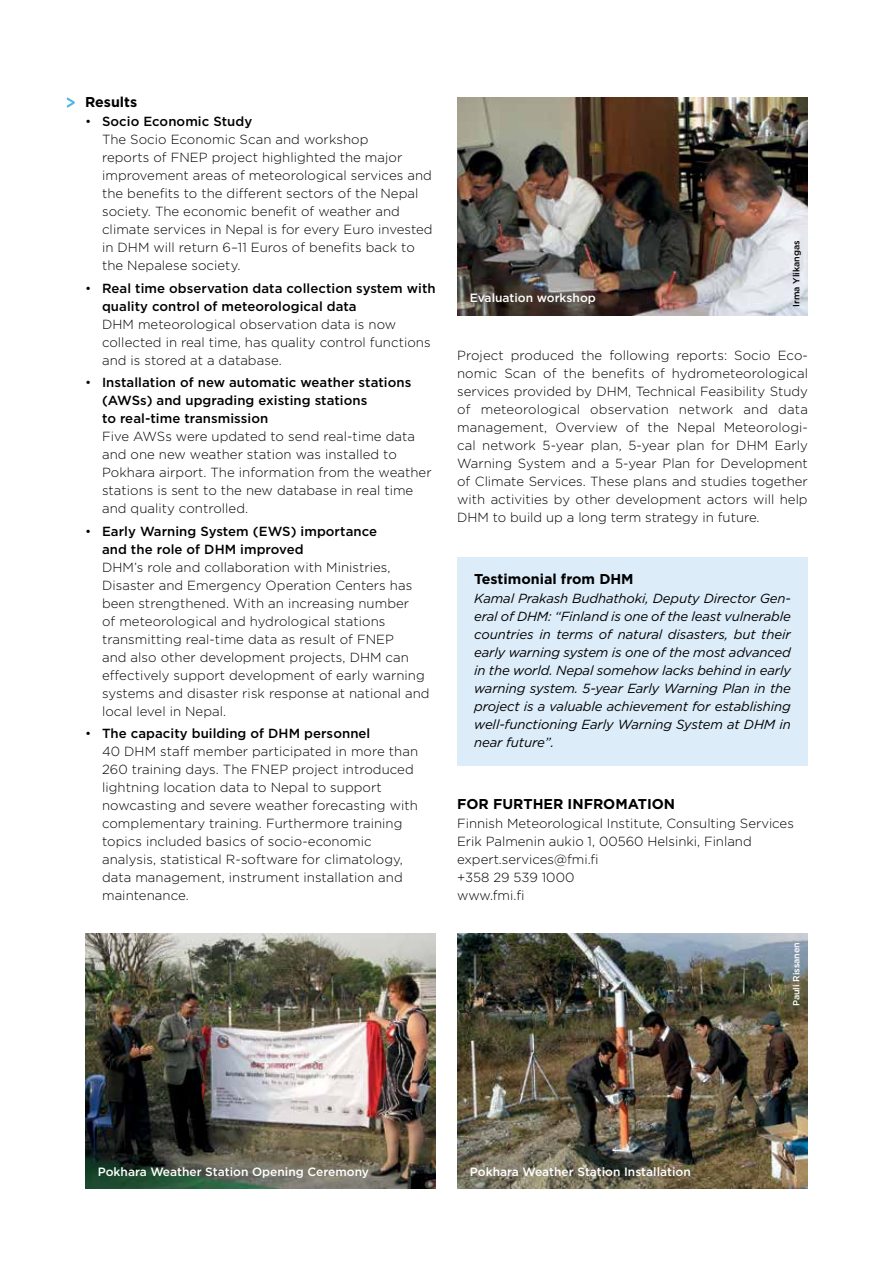
<style>
.page{position:relative;width:893px;height:1263px;background:#fff}
.page>*{position:absolute;margin:0;border:0;box-sizing:border-box;transform-origin:0 0}
.t1{font:700 14.25px "Gotham";color:#000}
.t2{font:300 13.2px/18px "Gotham";letter-spacing:.005em;color:#000}
.t3{font:italic 13.2px/18px "Gotham";letter-spacing:-.01em;color:#000;text-align:justify}
.t4{font:500 13.2px/18px "Gotham";letter-spacing:.005em;color:#000}
.t5{font:500 12px "Gotham";color:#fff}
.t6{font:500 9px "Gotham";color:#fff}
.t7{font:500 9px "Gotham";color:#000}
.s1{font-weight:500}
.s2{font-weight:300}
</style>
<div class="page">
<svg style="left:67px;top:98px;width:8px;height:10px"></svg>
<img style="left:457px;top:933px;width:351px;height:256px">
<img style="left:85px;top:933px;width:351px;height:255px">
<img style="left:457px;top:97px;width:351px;height:218px">
<div style="left:457px;top:557px;width:351px;height:208px;background:#dcecf9"></div>
<p class="t1" style="left:85px;top:93px;width:54px">Results</p>
<p class="t2" style="left:102px;top:112px;width:332px;text-indent:-17px">• <span class="s1">Socio Economic Study<br></span>The Socio Economic Scan and workshop<br>reports of FNEP project highlighted the major improvement areas of meteorological services and the benefits to the different sectors of the Nepal society. The economic benefit of weather and climate services in Nepal is for every Euro invested in DHM will return 6–11 Euros of benefits back to the Nepalese society.</p>
<p class="t4" style="left:102px;top:279px;width:335px;text-indent:-17px"><span class="s2">•</span> Real time observation data collection system with quality control of meteorological data</p>
<p class="t2" style="left:102px;top:314px;width:330px">DHM meteorological observation data is now collected in real time, has quality control functions and is stored at a database.</p>
<p class="t4" style="left:102px;top:373px;width:311px;text-indent:-17px"><span class="s2">•</span> I nstallation of new automatic weather stations (AWSs) and upgrading existing stations<br>to real-time transmission</p>
<p class="t2" style="left:102px;top:427px;width:331px">Five AWSs were updated to send real-time data and one new weather station was installed to Pokhara airport. The information from the weather stations is sent to the new database in real time and quality controlled.</p>
<p class="t4" style="left:102px;top:522px;width:277px;text-indent:-17px"><span class="s2">•</span> Early Warning System (EWS) importance and the role of DHM improved</p>
<p class="t2" style="left:102px;top:557px;width:329px">DHM’s role and collaboration with Ministries, Disaster and Emergency Operation Centers has been strengthened. With an increasing number<br>of meteorological and hydrological stations transmitting real-time data as result of FNEP<br>and also other development projects, DHM can effectively support development of early warning systems and disaster risk response at national and local level in Nepal.</p>
<p class="t2" style="left:102px;top:724px;width:318px;text-indent:-17px">• <span class="s1">The capacity building of DHM personnel<br></span>40 DHM staff member participated in more than 260 training days. The FNEP project introduced lightning location data to Nepal to support nowcasting and severe weather forecasting with complementary training. Furthermore training topics included basics of socio-economic analysis, statistical R-software for climatology, data management, instrument installation and maintenance.</p>
<p class="t5" style="left:470px;top:290px;width:128px">Evaluation workshop</p>
<p class="t7" style="left:790px;top:307px;width:68px;rotate:-90deg">I rma Ylikangas</p>
<p class="t2" style="left:457px;top:346px;width:352px;text-align:justify">Project produced the following reports: Socio Eco&shy;nomic Scan of the benefits of hydrometeorological services provided by DHM, Technical Feasibility Study of meteorological observation network and data management, Overview of the Nepal Meteorologi&shy;cal network 5-year plan, 5-year plan for DHM Early Warning System and a 5-year Plan for Development of Climate Services. These plans and studies together with activities by other development actors will help DHM to build up a long term strategy in future.</p>
<p class="t1" style="left:474px;top:570px;width:161px">Testimonial from DHM</p>
<p class="t3" style="left:474px;top:589px;width:318px">Kamal Prakash Budhathoki, Deputy Director Gen&shy;eral of DHM: “Finland is one of the least vulnerable countries in terms of natural disasters, but their early warning system is one of the most advanced in the world. Nepal somehow lacks behind in early warning system. 5-year Early Warning Plan in the project is a valuable achievement for establishing well-functioning Early Warning System at DHM in near future”.</p>
<p class="t1" style="left:457px;top:795px;width:220px">FOR FURTHER INFROMATION</p>
<p class="t2" style="left:457px;top:814px;width:338px">Finnish Meteorological Institute, Consulting Services<br>Erik Palmenin aukio 1, 00560 Helsinki, Finland expert.services@fmi.fi<br>+358 29 539 1000<br>www.fmi.fi</p>
<p class="t6" style="left:790px;top:1006px;width:66px;rotate:-90deg">Pauli Rissanen</p>
<p class="t5" style="left:98px;top:1163px;width:273px">Pokhara Weather Station Opening Ceremony</p>
<p class="t5" style="left:470px;top:1164px;width:222px">Pokhara Weather Station I nstallation</p>
</div>
